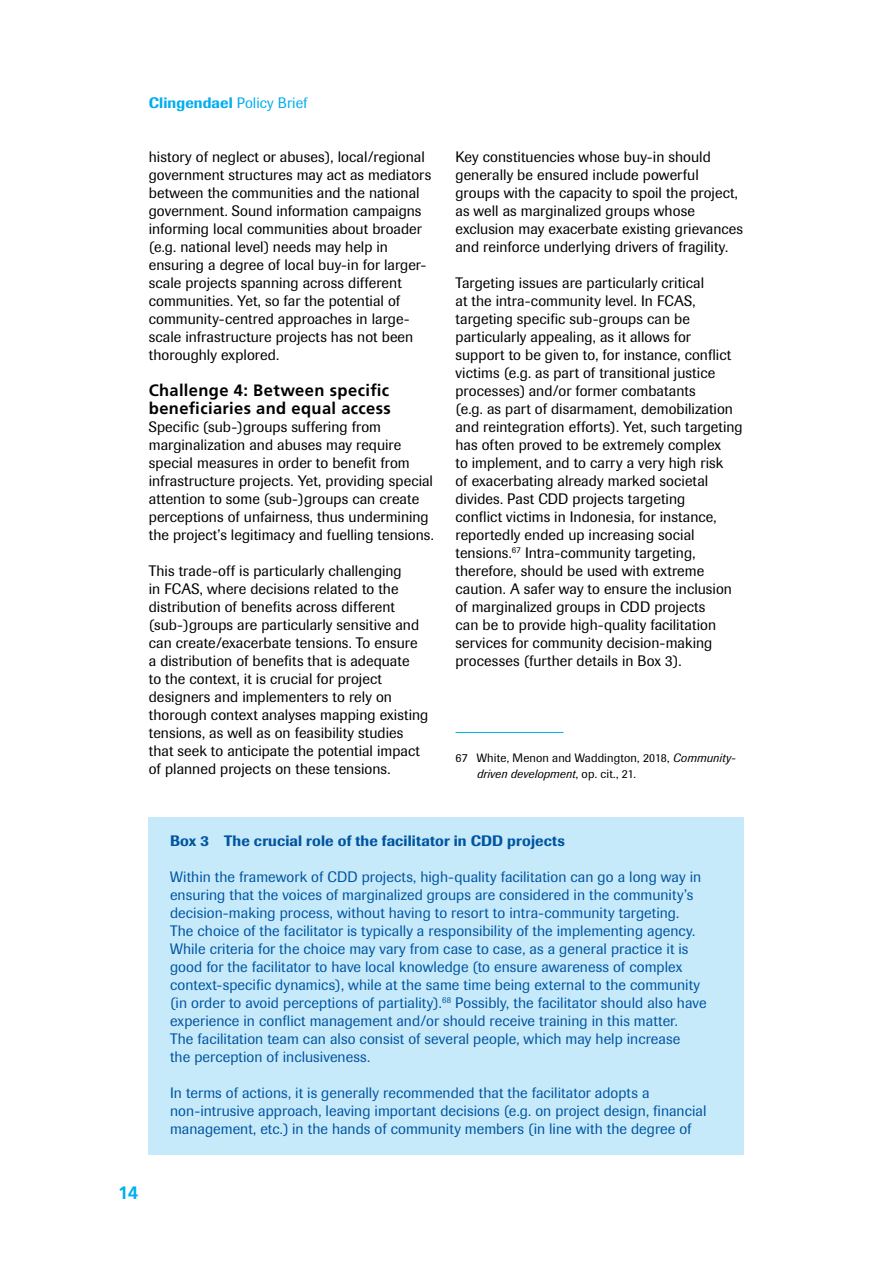
<style>
.page{position:relative;width:893px;height:1263px;background:#fff}
.page>*{position:absolute;margin:0;border:0;box-sizing:border-box;transform-origin:0 0}
.t1{font:700 18px "Frutiger LT Std";color:#00aeef}
.t2{font:700 16.5px/18px "Frutiger LT Std";letter-spacing:.025em;color:#000}
.P_first{font:15px/18px "Imago";letter-spacing:.005em;color:#000}
.P_first__Block{font:15px/18px "Imago";letter-spacing:.005em;color:#0055a0}
.P_H{font:15px/18px "Imago";letter-spacing:.005em;color:#000}
.Caption_Block{font:500 15px "Imago";letter-spacing:.01em;color:#0055a0}
.t3{font:500 15px "Imago";letter-spacing:.01em;color:#00aeef}
.Footnote{font:12px/16.5px "Imago";letter-spacing:.01em;color:#000}
.s1{font-weight:400}
.s2{font-style:italic}
</style>
<div class="page">
<hr style="left:455px;top:732px;width:108px;height:1px;background:#00aeef">
<div style="left:149px;top:817px;width:595px;height:49px;background:#c7eafb"></div>
<div style="left:149px;top:854px;width:595px;height:229px;background:#c7eafb"></div>
<div style="left:149px;top:1070px;width:595px;height:85px;background:#c7eafb"></div>
<p class="t3" style="left:149px;top:94px;width:160px">Clingendael <span class="s1">Policy Brief</span></p>
<p class="P_first" style="left:149px;top:148px;width:284px">history of neglect or abuses), local/regional government structures may act as mediators between the communities and the national government. Sound information campaigns informing local communities about broader (e.g. national level) needs may help in ensuring a degree of local buy-in for larger&shy;scale projects spanning across different communities. Yet, so far the potential of community-centred approaches in large&shy;scale infrastructure projects has not been thoroughly explored.</p>
<h3 class="t2" style="left:149px;top:381px;width:243px">Challenge 4: Between specific beneficiaries and equal access</h3>
<p class="P_H" style="left:149px;top:418px;width:287px">Specific (sub-)groups suffering from marginalization and abuses may require special measures in order to benefit from infrastructure projects. Yet, providing special attention to some (sub-)groups can create perceptions of unfairness, thus undermining the project’s legitimacy and fuelling tensions.</p>
<p class="P_first" style="left:149px;top:562px;width:281px">This trade-off is particularly challenging<br>in FCAS, where decisions related to the distribution of benefits across different (sub-)groups are particularly sensitive and can create/exacerbate tensions. To ensure a distribution of benefits that is adequate<br>to the context, it is crucial for project designers and implementers to rely on thorough context analyses mapping existing tensions, as well as on feasibility studies that seek to anticipate the potential impact of planned projects on these tensions.</p>
<p class="P_first" style="left:455px;top:148px;width:289px">Key constituencies whose buy-in should generally be ensured include powerful groups with the capacity to spoil the project, as well as marginalized groups whose exclusion may exacerbate existing grievances and reinforce underlying drivers of fragility.</p>
<p class="P_first" style="left:455px;top:274px;width:289px">Targeting issues are particularly critical<br>at the intra-community level. In FCAS, targeting specific sub-groups can be particularly appealing, as it allows for support to be given to, for instance, conflict victims (e.g. as part of transitional justice processes) and/or former combatants<br>(e.g. as part of disarmament, demobilization and reintegration efforts). Yet, such targeting has often proved to be extremely complex<br>to implement, and to carry a very high risk<br>of exacerbating already marked societal divides. Past CDD projects targeting<br>conflict victims in Indonesia, for instance, reportedly ended up increasing social tensions.<sup>67</sup> Intra-community targeting, therefore, should be used with extreme caution. A safer way to ensure the inclusion of marginalized groups in CDD projects<br>can be to provide high-quality facilitation services for community decision-making processes (further details in Box 3).</p>
<p class="Footnote" style="left:477px;top:749px;width:260px;text-indent:-21px">67 White, Menon and Waddington, 2018, <span class="s2">Community&shy;driven development</span>, op. cit., 21.</p>
<p class="t1" style="left:118px;top:1182px;width:22px">14</p>
<p class="Caption_Block" style="left:170px;top:832px;width:396px">Box 3 The crucial role of the facilitator in CDD projects</p>
<p class="P_first__Block" style="left:170px;top:868px;width:538px">Within the framework of CDD projects, high-quality facilitation can go a long way in ensuring that the voices of marginalized groups are considered in the community’s decision-making process, without having to resort to intra-community targeting.<br>The choice of the facilitator is typically a responsibility of the implementing agency.<br>While criteria for the choice may vary from case to case, as a general practice it is good for the facilitator to have local knowledge (to ensure awareness of complex context-specific dynamics), while at the same time being external to the community (in order to avoid perceptions of partiality).<sup>68</sup> Possibly, the facilitator should also have experience in conflict management and/or should receive training in this matter.<br>The facilitation team can also consist of several people, which may help increase<br>the perception of inclusiveness.</p>
<p class="P_first__Block" style="left:170px;top:1084px;width:538px">In terms of actions, it is generally recommended that the facilitator adopts a non-intrusive approach, leaving important decisions (e.g. on project design, financial management, etc.) in the hands of community members (in line with the degree of</p>
</div>
